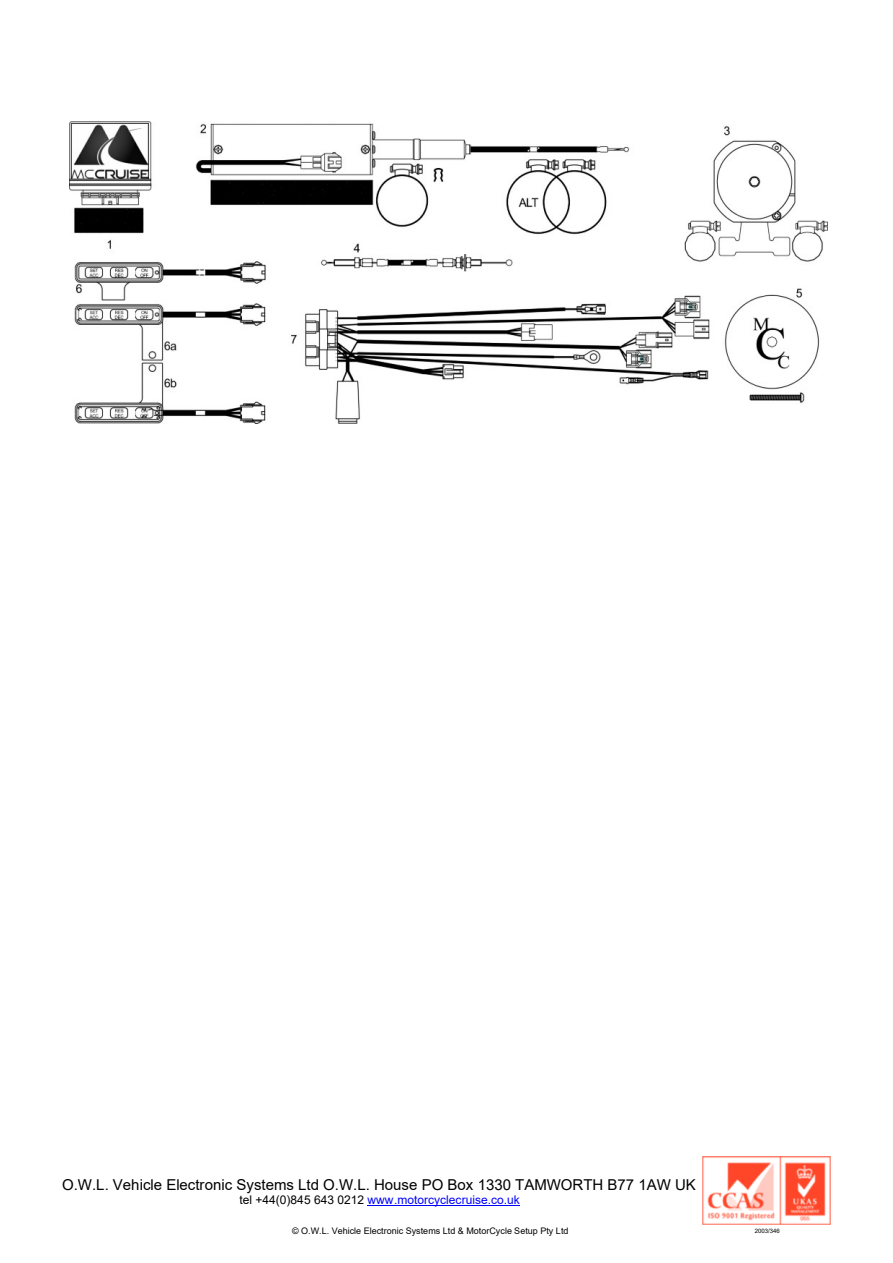
<style>
.page{position:relative;width:893px;height:1263px;background:#fff}
.page>*{position:absolute;margin:0;border:0;box-sizing:border-box;transform-origin:0 0}
.t1{font:15px "Arial";color:#000}
.t2{font:12px "Arial";color:#00f}
.t3{font:9px "Arial";letter-spacing:.005em;color:#000}
.t4{font:6px "Arial";letter-spacing:-.005em;color:#000}
.s1{color:#000}
</style>
<div class="page">
<svg style="left:368px;top:1205px;width:26px;height:1px"></svg>
<hr style="left:394px;top:1205px;width:126px;height:1px;background:#00f">
<img style="left:703px;top:1156px;width:128px;height:68px">
<img style="left:70px;top:122px;width:758px;height:301px">
<p class="t1" style="left:62px;top:1179px;width:635px">O.W.L. Vehicle Electronic Systems Ltd O.W.L. House PO Box 1330 TAMWORTH B77 1AW UK</p>
<p class="t2" style="left:239px;top:1196px;width:282px"><span class="s1">tel +44(0)845 643 0212</span> www.motorcyclecruise.co.uk</p>
<p class="t3" style="left:292px;top:1228px;width:278px">© O.W.L. Vehicle Electronic Systems Ltd &amp; MotorCycle Setup Pty Ltd</p>
<p class="t4" style="left:755px;top:1228px;width:27px">2003/346</p>
</div>
